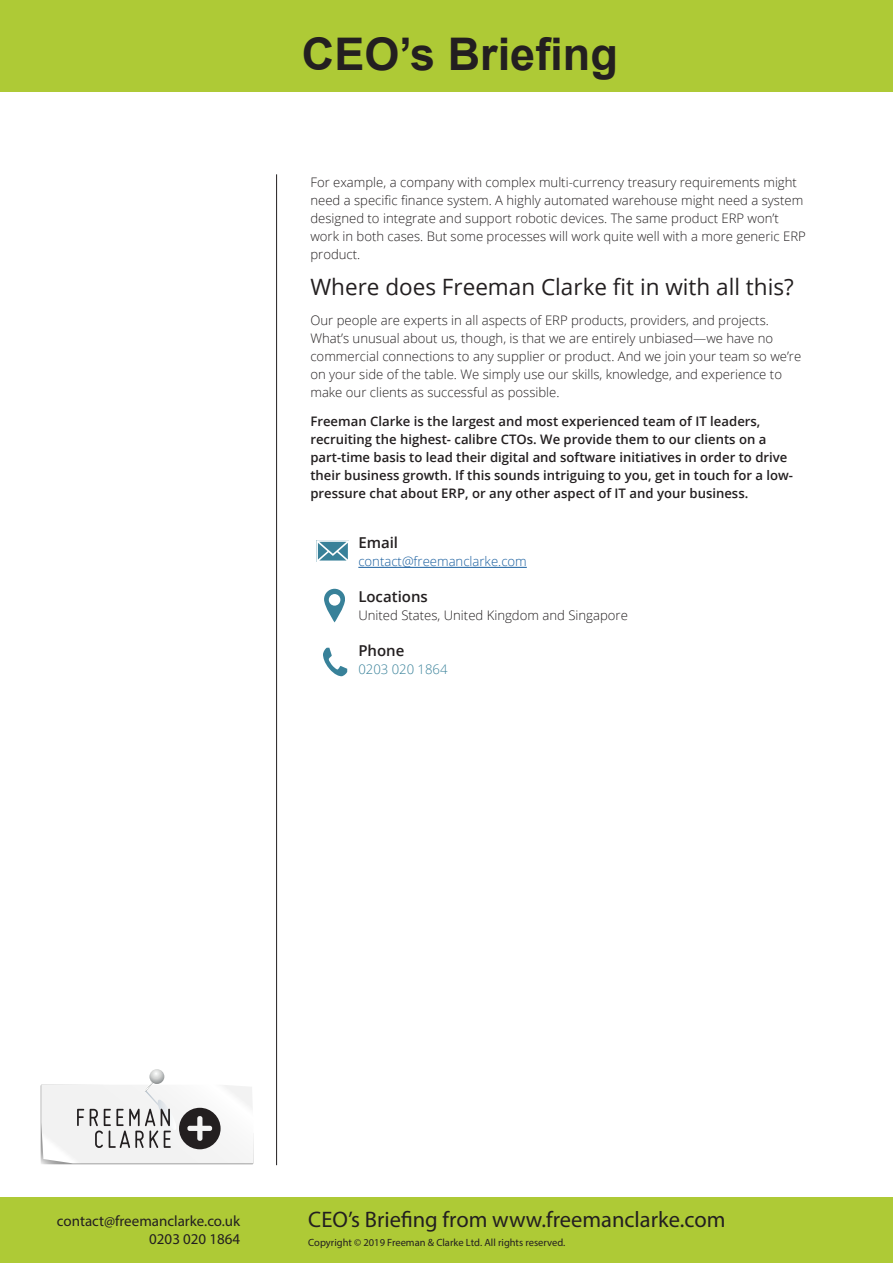
<style>
.page{position:relative;width:893px;height:1263px;background:#fff}
.page>*{position:absolute;margin:0;border:0;box-sizing:border-box;transform-origin:0 0}
.t1{font:700 45px "Arial";color:#231f20}
.Sub_heading{font:22.5px "Open Sans";color:#231f20}
.t2{font:22.5px "Myriad Pro";color:#231f20}
.t3{font:15px/18px "Myriad Pro";color:#231f20;text-align:right}
.body_copy{font:600 15px "Open Sans";color:#231f20}
.body_copy-2{font:300 13.2px/18px "Open Sans";color:#231f20}
.body_copy-3{font:600 13.2px/18px "Open Sans";color:#231f20}
.body_copy-4{font:300 13.2px "Open Sans";color:#175d9e}
.body_copy-5{font:300 13.2px "Open Sans";color:#388199}
.t4{font:10.5px "Myriad Pro";color:#231f20}
</style>
<div class="page">
<div style="left:0;top:0;width:893px;height:91px;background:#aeca36"></div>
<div style="left:0;top:1197px;width:893px;height:66px;background:#aeca36"></div>
<hr style="left:276px;top:174px;width:1px;height:991px;background:#231f20">
<svg style="left:149px;top:1069px;width:15px;height:15px"></svg>
<svg style="left:41px;top:1075px;width:212px;height:89px"></svg>
<hr style="left:358px;top:567px;width:169px;height:1px;background:#175d9e">
<svg style="left:324px;top:589px;width:21px;height:33px"></svg>
<div style="left:329px;top:594px;width:11px;height:12px;background:#fff;border-radius:50%"></div>
<svg style="left:316px;top:540px;width:33px;height:22px"></svg>
<svg style="left:323px;top:648px;width:24px;height:28px"></svg>
<h1 class="t1" style="left:302px;top:22px;width:317px">CEO’s Briefing</h1>
<p class="body_copy-2" style="left:310px;top:172px;width:497px">For example, a company with complex multi-currency treasury requirements might need a specific finance system. A highly automated warehouse might need a system designed to integrate and support robotic devices. The same product ERP won’t work in both cases. But some processes will work quite well with a more generic ERP product.</p>
<p class="Sub_heading" style="left:310px;top:272px;width:485px">Where does Freeman Clarke fit in with all this?</p>
<p class="body_copy-2" style="left:310px;top:311px;width:492px">Our people are experts in all aspects of ERP products, providers, and projects.<br>What’s unusual about us, though, is that we are entirely unbiased—we have no commercial connections to any supplier or product. And we join your team so we’re on your side of the table. We simply use our skills, knowledge, and experience to make our clients as successful as possible.</p>
<p class="body_copy-3" style="left:310px;top:412px;width:484px">Freeman Clarke is the largest and most experienced team of IT leaders, recruiting the highest- calibre CTOs. We provide them to our clients on a part-time basis to lead their digital and software initiatives in order to drive their business growth. If this sounds intriguing to you, get in touch for a low&shy;pressure chat about ERP, or any other aspect of IT and your business.</p>
<p class="body_copy" style="left:358px;top:533px;width:41px">Email</p>
<p class="body_copy-4" style="left:358px;top:552px;width:170px">contact@freemanclarke.com</p>
<p class="body_copy" style="left:358px;top:587px;width:71px">Locations</p>
<p class="body_copy-2" style="left:358px;top:606px;width:271px">United States, United Kingdom and Singapore</p>
<p class="body_copy" style="left:358px;top:641px;width:48px">Phone</p>
<p class="body_copy-5" style="left:358px;top:660px;width:91px">0203 020 1864</p>
<p class="t3" style="left:57px;top:1212px;width:185px">contact@freemanclarke.co.uk<br>0203 020 1864</p>
<h2 class="t2" style="left:308px;top:1205px;width:419px">CEO’s Briefing from www.freemanclarke.com</h2>
<p class="t4" style="left:308px;top:1236px;width:259px">Copyright © 2019 Freeman &amp; Clarke Ltd. All rights reserved.</p>
</div>
